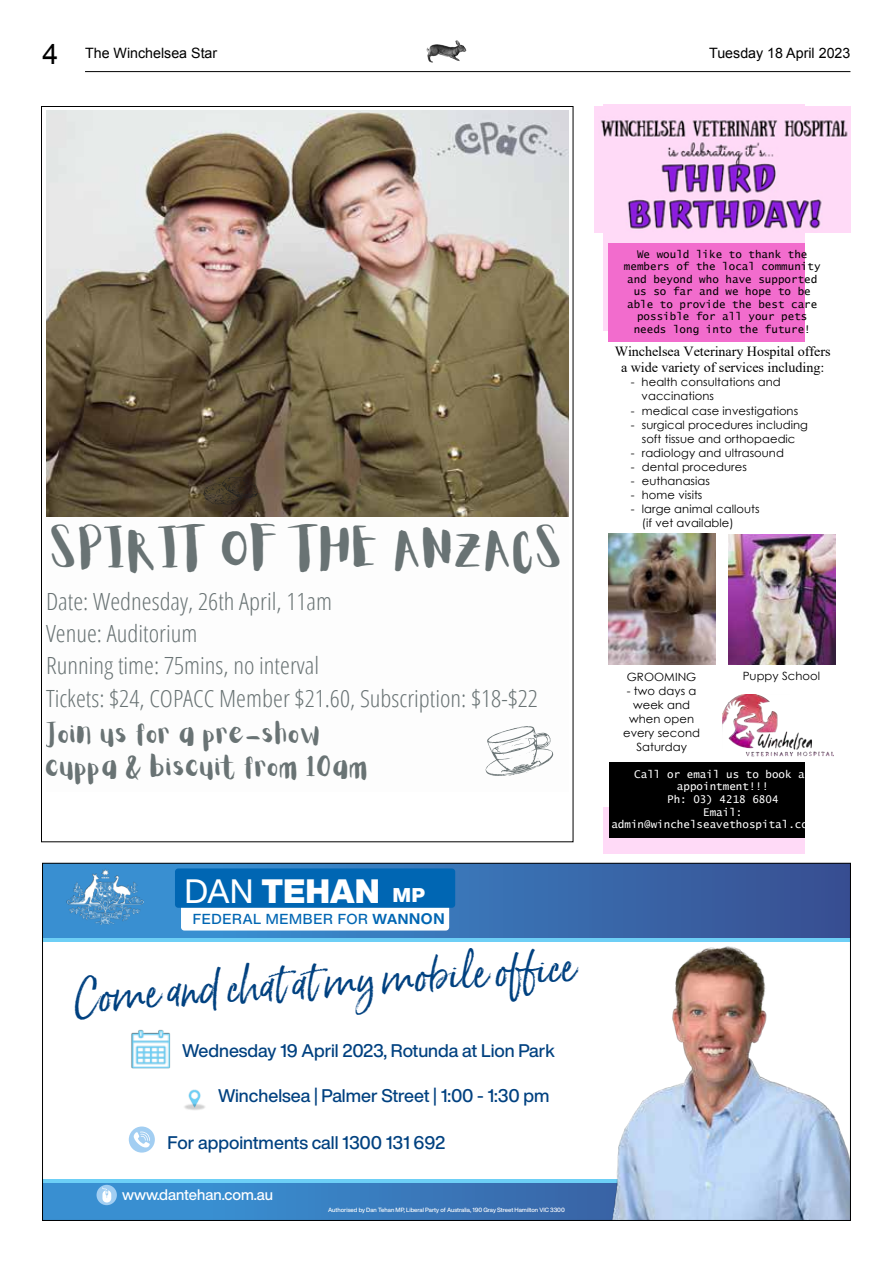
<style>
.page{position:relative;width:893px;height:1263px;background:#fff}
.page>*{position:absolute;margin:0;border:0;box-sizing:border-box;transform-origin:0 0}
.t1{font:45.75px "Aloja Extended";color:#697374;scale:1.06 1}
.t2{font:42.75px "Born Ready";color:#004180}
.t3{font:33.15px "Helvetica Now Var";letter-spacing:-.005em;color:#fff}
.t4{font:300 23.7px/32.4px "Open Sans Condensed";color:#697374;scale:1.06 1}
.t5{font:23.7px/32.4px "Aloja Extended";color:#697374;scale:1.06 1}
.t6{font:500 18px "Helvetica Now Display";color:#004180}
.t7{font:500 15px "Helvetica Now Display";color:#fff}
.t8{font:14.25px "Arial";color:#000}
.t9{font:14.1px "Helvetica Now Var";color:#0066b3}
.t10{font:13.95px/15.8px "Times New Roman";letter-spacing:-.005em;color:#000;text-align:center}
.t11{font:11.4px/14.1px "Century Gothic";letter-spacing:.005em;color:#000}
.t12{font:10.65px/12.6px "Lucida Sans Typewriter";letter-spacing:.005em;color:#000;text-align:center}
.t13{font:10.65px/12.6px "Lucida Sans Typewriter";letter-spacing:.005em;color:#fff;text-align:center}
.t14{font:500 6px "Helvetica Now Display";color:#fff}
.s1{font-size:28.5px}
.s2{font-size:19.65px}
.s3{font-size:15px}
</style>
<div class="page">
<hr style="left:85px;top:71px;width:765px;height:1px;background:#000">
<img style="left:46px;top:111px;width:522px;height:406px">
<svg style="left:485px;top:726px;width:68px;height:50px"></svg>
<svg style="left:203px;top:477px;width:61px;height:34px;background:#433728"></svg>
<div style="left:43px;top:934px;width:807px;height:7px;background:#6dcff6"></div>
<svg style="left:44px;top:1182px;width:507px;height:37px;background:#3a84c5"></svg>
<hr style="left:43px;top:1179px;width:807px;height:3px;background:#6dcff6">
<div style="left:97px;top:1185px;width:20px;height:20px;background:#a2cef2;border-radius:50%"></div>
<svg style="left:102px;top:1187px;width:9px;height:15px"></svg>
<div style="left:129px;top:1126px;width:26px;height:26px;background:#a2cef2;border-radius:50%"></div>
<svg style="left:133px;top:1131px;width:17px;height:17px"></svg>
<img style="left:551px;top:941px;width:298px;height:278px">
<div style="left:43px;top:863px;width:807px;height:75px;background:linear-gradient(to right,#399adc,#395194)"></div>
<div style="left:181px;top:891px;width:268px;height:39px;background:#fff;border-radius:3px"></div>
<div style="left:175px;top:868px;width:280px;height:40px;background:#0066b3;border-radius:3px"></div>
<img style="left:67px;top:869px;width:76px;height:56px">
<img style="left:188px;top:1089px;width:13px;height:14px">
<img style="left:184px;top:1103px;width:21px;height:7px">
<img style="left:131px;top:1029px;width:40px;height:40px">
<div style="left:603px;top:104px;width:201px;height:750px;background:#ffdaf7"></div>
<img style="left:595px;top:106px;width:256px;height:126px">
<div style="left:603px;top:331px;width:201px;height:475px;background:#fff"></div>
<div style="left:608px;top:243px;width:196px;height:99px;background:#f26ccd"></div>
<img style="left:608px;top:534px;width:107px;height:131px">
<div style="left:609px;top:762px;width:195px;height:75px;background:#000"></div>
<img style="left:722px;top:694px;width:112px;height:63px">
<img style="left:729px;top:534px;width:106px;height:131px">
<img style="left:426px;top:40px;width:40px;height:23px">
<p class="t8" style="left:43px;top:44px;width:176px"><span class="s1">4</span> The Winchelsea Star</p>
<p class="t8" style="left:709px;top:44px;width:143px">Tuesday 18 April 2023</p>
<h1 class="t1" style="left:51px;top:524px;width:485px">SPIRIT OF THE ANZACS</h1>
<h3 class="t4" style="left:46px;top:584px;width:465px">Date: Wednesday, 26th April, 11am<br>Venue: Auditorium<br>Running time: 75mins, no interval<br>Tickets: $24, COPACC Member $21.60, Subscription: $18-$22</h3>
<h3 class="t5" style="left:46px;top:719px;width:306px">Join us for a pre-show cuppa &amp; biscuit from 10am</h3>
<h3 class="t3" style="left:184px;top:869px;width:242px">DAN TEHAN <span class="s2">MP</span></h3>
<p class="t9" style="left:193px;top:910px;width:254px">FEDERAL MEMBER FOR WAN<span class="s3">NON</span></p>
<h2 class="t2" style="left:72px;top:973px;width:504px;rotate:-4deg">Come and chat at my mobile office</h2>
<h3 class="t6" style="left:182px;top:1038px;width:374px">Wednesday 19 April 2023, Rotunda at Lion Park</h3>
<h3 class="t6" style="left:218px;top:1083px;width:333px">Winchelsea | Palmer Street | 1:00 - 1:30 pm</h3>
<h3 class="t6" style="left:168px;top:1130px;width:279px">For appointments call 1300 131 692</h3>
<h3 class="t7" style="left:122px;top:1185px;width:153px">www.dantehan.com.au</h3>
<p class="t14" style="left:328px;top:1206px;width:238px">Authorised by Dan Tehan MP, Liberal Party of Australia, 190 Gray Street Hamilton VIC 3300</p>
<p class="t12" style="left:624px;top:247px;width:198px">We would like to thank the members of the local community and beyond who have supported us so far and we hope to be able to provide the best care possible for all your pets needs long into the future!</p>
<p class="t10" style="left:615px;top:343px;width:217px">Winchelsea Veterinary Hospital offers a wide variety of services including:</p>
<p class="t11" style="left:642px;top:375px;width:141px;text-indent:-11px">- health consultations and vaccinations</p>
<p class="t11" style="left:631px;top:403px;width:169px">- medical case investigations</p>
<p class="t11" style="left:631px;top:417px;width:179px;text-align:center">- surgical procedures including soft tissue and orthopaedic</p>
<p class="t11" style="left:631px;top:446px;width:155px">- radiology and ultrasound</p>
<p class="t11" style="left:631px;top:460px;width:118px">- dental procedures</p>
<p class="t11" style="left:631px;top:474px;width:81px">- euthanasias</p>
<p class="t11" style="left:631px;top:488px;width:73px">- home visits</p>
<p class="t11" style="left:642px;top:502px;width:119px;text-indent:-11px">- large animal callouts (if vet available)</p>
<p class="t11" style="left:627px;top:669px;width:71px">GROOMING</p>
<p class="t11" style="left:623px;top:683px;width:78px;text-align:center">- two days a week and when open every second<br>Saturday</p>
<p class="t11" style="left:743px;top:668px;width:79px">Puppy School</p>
<p class="t13" style="left:611px;top:768px;width:224px">Call or email us to book an appointment!!!<br>Ph: 03) 4218 6804<br>Email: admin@winchelseavethospital.com.au</p>
</div>
